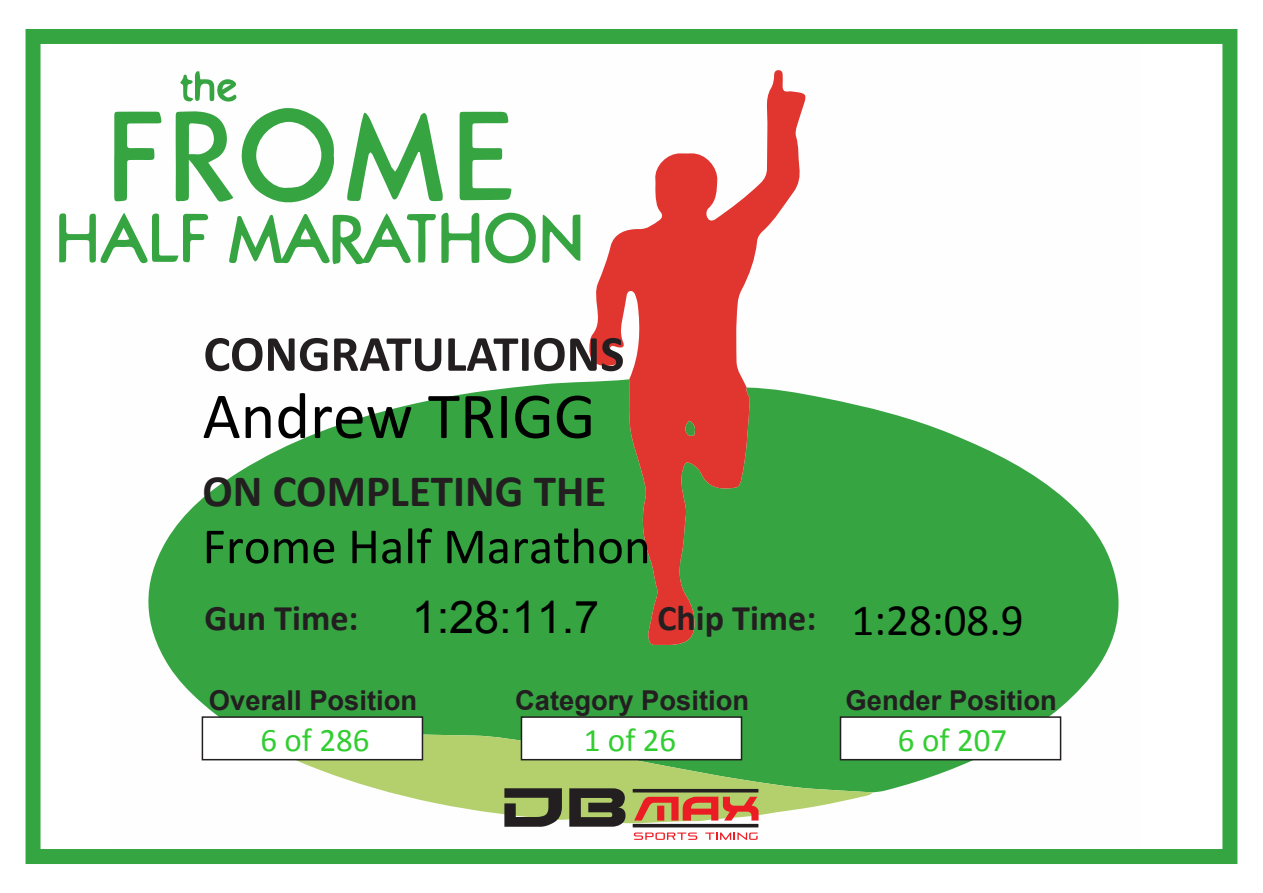
<style>
.page{position:relative;width:1263px;height:893px;background:#fff}
.page>*{position:absolute;margin:0;border:0;box-sizing:border-box;transform-origin:0 0}
.t1{font:66px "Calibri";color:#000}
.t2{font:51px "Calibri";color:#000}
.t3{font:700 51px "Calibri";color:#231f20}
.t4{font:700 45px "Calibri";color:#231f20}
.t5{font:45px "Arial";color:#000}
.t6{font:45px "Calibri";color:#000}
.t7{font:700 36.15px "Calibri";color:#231f20}
.t8{font:33px "Calibri";color:#32cd32}
.t9{font:700 27.3px "Arial";color:#231f20}
</style>
<div class="page">
<svg style="left:148px;top:381px;width:971px;height:411px;fill:#35a441"></svg>
<svg style="left:589px;top:70px;width:218px;height:576px"></svg>
<svg style="left:277px;top:732px;width:596px;height:93px;fill:#b3d06c"></svg>
<svg style="left:684px;top:421px;width:11px;height:15px"></svg>
<div style="left:26px;top:29px;width:1211px;height:835px;border:15px solid #35a541"></div>
<div style="left:840px;top:716px;width:221px;height:44px;background:#fff;border:2px solid #231f20"></div>
<div style="left:202px;top:716px;width:221px;height:44px;background:#fff;border:2px solid #231f20"></div>
<svg style="left:504px;top:788px;width:58px;height:39px;background:#596041"></svg>
<svg style="left:634px;top:797px;width:124px;height:23px;background:#d46d47"></svg>
<hr style="left:633px;top:789px;width:125px;height:3px;background:#231f20">
<hr style="left:633px;top:824px;width:125px;height:3px;background:#231f20">
<svg style="left:569px;top:788px;width:57px;height:39px;background:#464934"></svg>
<svg style="left:634px;top:832px;width:63px;height:8px"></svg>
<svg style="left:705px;top:832px;width:53px;height:8px"></svg>
<div style="left:521px;top:716px;width:221px;height:44px;background:#fff;border:2px solid #231f20"></div>
<svg style="left:347px;top:112px;width:96px;height:89px"></svg>
<svg style="left:460px;top:112px;width:51px;height:88px"></svg>
<svg style="left:114px;top:112px;width:48px;height:90px"></svg>
<svg style="left:485px;top:212px;width:95px;height:52px"></svg>
<svg style="left:229px;top:212px;width:250px;height:52px"></svg>
<svg style="left:59px;top:213px;width:150px;height:51px"></svg>
<svg style="left:176px;top:71px;width:158px;height:132px"></svg>
<h2 class="t3" style="left:203px;top:318px;width:422px">CONGRATULATIONS</h2>
<h1 class="t1" style="left:202px;top:375px;width:394px">Andrew TRIGG</h1>
<h3 class="t4" style="left:203px;top:459px;width:405px">ON COMPLETING THE</h3>
<h2 class="t2" style="left:202px;top:515px;width:450px">Frome Half Marathon</h2>
<h3 class="t5" style="left:412px;top:593px;width:189px">1:28:11.7</h3>
<h3 class="t6" style="left:851px;top:593px;width:173px">1:28:08.9</h3>
<h3 class="t7" style="left:204px;top:593px;width:156px">Gun Time:</h3>
<h3 class="t7" style="left:657px;top:593px;width:161px">Chip Time:</h3>
<p class="t9" style="left:515px;top:682px;width:236px">Category Position</p>
<p class="t9" style="left:209px;top:682px;width:210px">Overall Position</p>
<p class="t9" style="left:846px;top:682px;width:213px">Gender Position</p>
<p class="t8" style="left:260px;top:720px;width:111px">6 of 286</p>
<p class="t8" style="left:584px;top:720px;width:94px">1 of 26</p>
<p class="t8" style="left:898px;top:720px;width:111px">6 of 207</p>
</div>
